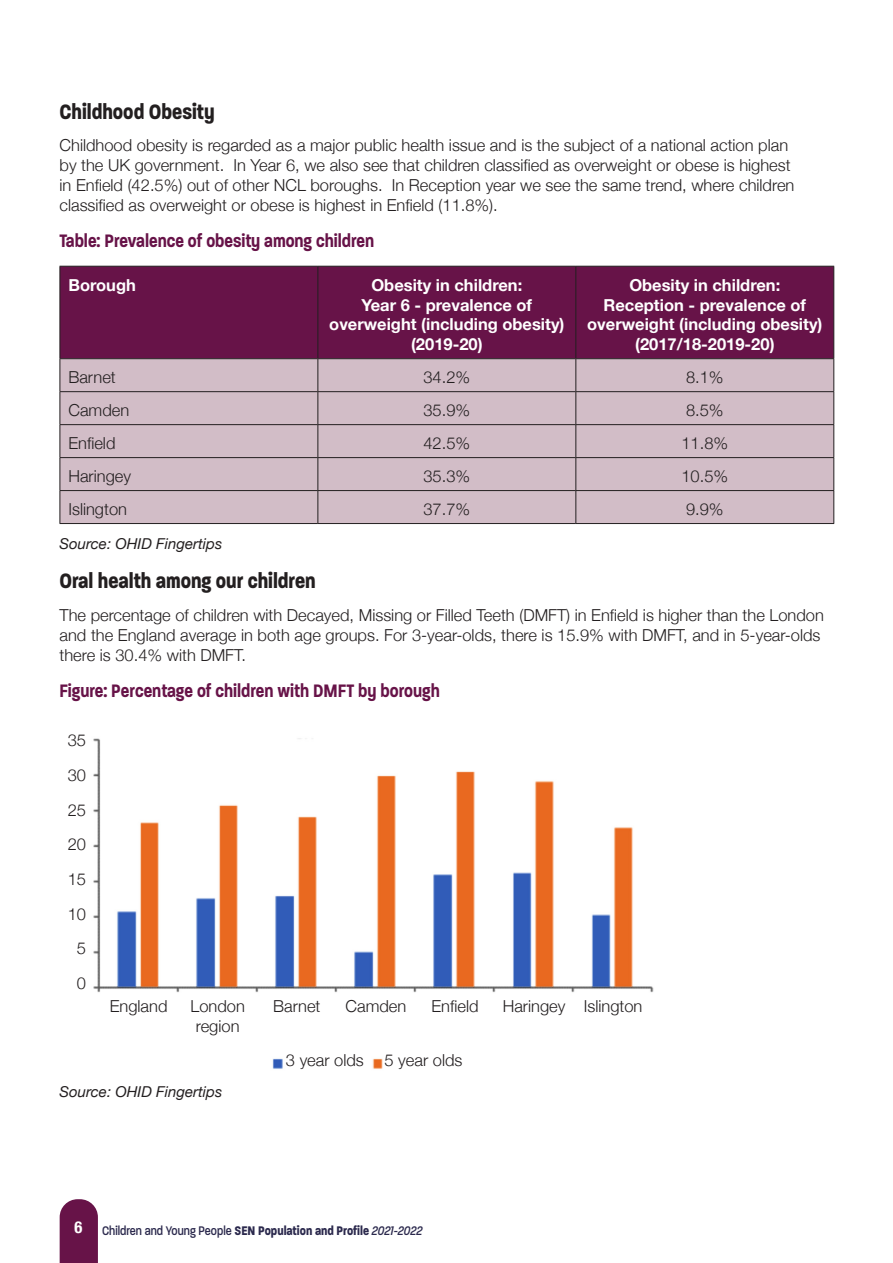
<style>
.page{position:relative;width:893px;height:1263px;background:#fff}
.page>*{position:absolute;margin:0;border:0;box-sizing:border-box;transform-origin:0 0}
.Subhead_2{font:700 22.5px "Paralucent Condensed";color:#231f20}
.Subhead_3_figures_ta{font:600 19.5px "Paralucent Condensed";color:#671348}
.Body_copy{font:300 16.5px/19.8px "Helvetica Neue";color:#231f20}
.Body_copy-2{font:700 16.5px/19.8px "Helvetica Neue";color:#fff;text-align:center}
.italic_caption{font:italic 15px "Helvetica Neue";color:#231f20}
.t1{font:700 13.5px "Paralucent Condensed";color:#2b294d}
.s1{font-weight:500}
.s2{font-weight:500;font-style:italic}
</style>
<div class="page">
<div style="left:61px;top:267px;width:772px;height:91px;background:#671348"></div>
<div style="left:61px;top:359px;width:772px;height:164px;background:#d2bdc7"></div>
<hr style="left:60px;top:266px;width:258px;height:1px;background:#231f20">
<hr style="left:60px;top:267px;width:1px;height:91px;background:#231f20">
<hr style="left:318px;top:266px;width:258px;height:1px;background:#231f20">
<hr style="left:317px;top:267px;width:1px;height:91px;background:#231f20">
<hr style="left:576px;top:266px;width:258px;height:1px;background:#231f20">
<hr style="left:575px;top:267px;width:1px;height:91px;background:#231f20">
<hr style="left:833px;top:267px;width:1px;height:91px;background:#231f20">
<hr style="left:60px;top:358px;width:258px;height:1px;background:#231f20">
<hr style="left:60px;top:359px;width:1px;height:32px;background:#231f20">
<hr style="left:318px;top:358px;width:258px;height:1px;background:#231f20">
<hr style="left:317px;top:359px;width:1px;height:32px;background:#231f20">
<hr style="left:576px;top:358px;width:258px;height:1px;background:#231f20">
<hr style="left:575px;top:359px;width:1px;height:32px;background:#231f20">
<hr style="left:833px;top:359px;width:1px;height:32px;background:#231f20">
<hr style="left:60px;top:391px;width:258px;height:1px;background:#231f20">
<hr style="left:60px;top:392px;width:1px;height:32px;background:#231f20">
<hr style="left:318px;top:391px;width:258px;height:1px;background:#231f20">
<hr style="left:317px;top:392px;width:1px;height:32px;background:#231f20">
<hr style="left:576px;top:391px;width:258px;height:1px;background:#231f20">
<hr style="left:575px;top:392px;width:1px;height:32px;background:#231f20">
<hr style="left:833px;top:392px;width:1px;height:32px;background:#231f20">
<hr style="left:60px;top:424px;width:258px;height:1px;background:#231f20">
<hr style="left:60px;top:425px;width:1px;height:32px;background:#231f20">
<hr style="left:318px;top:424px;width:258px;height:1px;background:#231f20">
<hr style="left:317px;top:425px;width:1px;height:32px;background:#231f20">
<hr style="left:576px;top:424px;width:258px;height:1px;background:#231f20">
<hr style="left:575px;top:425px;width:1px;height:32px;background:#231f20">
<hr style="left:833px;top:425px;width:1px;height:32px;background:#231f20">
<hr style="left:60px;top:457px;width:258px;height:1px;background:#231f20">
<hr style="left:60px;top:458px;width:1px;height:32px;background:#231f20">
<hr style="left:318px;top:457px;width:258px;height:1px;background:#231f20">
<hr style="left:317px;top:458px;width:1px;height:32px;background:#231f20">
<hr style="left:576px;top:457px;width:258px;height:1px;background:#231f20">
<hr style="left:575px;top:458px;width:1px;height:32px;background:#231f20">
<hr style="left:833px;top:458px;width:1px;height:32px;background:#231f20">
<hr style="left:60px;top:490px;width:258px;height:1px;background:#231f20">
<hr style="left:60px;top:491px;width:1px;height:32px;background:#231f20">
<hr style="left:318px;top:490px;width:258px;height:1px;background:#231f20">
<hr style="left:317px;top:491px;width:1px;height:32px;background:#231f20">
<hr style="left:576px;top:490px;width:258px;height:1px;background:#231f20">
<hr style="left:575px;top:491px;width:1px;height:32px;background:#231f20">
<hr style="left:833px;top:491px;width:1px;height:32px;background:#231f20">
<hr style="left:60px;top:523px;width:258px;height:1px;background:#231f20">
<hr style="left:318px;top:523px;width:258px;height:1px;background:#231f20">
<hr style="left:576px;top:523px;width:258px;height:1px;background:#231f20">
<img style="left:93px;top:738px;width:561px;height:331px">
<svg style="left:60px;top:1199px;width:38px;height:64px;background:#702153"></svg>
<p class="Subhead_2" style="left:60px;top:98px;width:157px">Childhood Obesity</p>
<p class="Body_copy" style="left:60px;top:134px;width:736px">Childhood obesity is regarded as a major public health issue and is the subject of a national action plan by the UK government. In Year 6, we also see that children classified as overweight or obese is highest in Enfield (42.5%) out of other NCL boroughs. In Reception year we see the same trend, where children classified as overweight or obese is highest in Enfield (11.8%).</p>
<p class="Subhead_3_figures_ta" style="left:60px;top:229px;width:316px">Table: Prevalence of obesity among children</p>
<p class="Body_copy-2" style="left:68px;top:275px;width:69px">Borough</p>
<p class="Body_copy-2" style="left:371px;top:275px;width:152px">Obesity in children:</p>
<p class="Body_copy-2" style="left:329px;top:295px;width:237px">Year 6 - prevalence of overweight (including obesity) (2019-20)</p>
<p class="Body_copy-2" style="left:629px;top:275px;width:152px">Obesity in children:</p>
<p class="Body_copy-2" style="left:587px;top:295px;width:237px">Reception - prevalence of overweight (including obesity) (2017/18-2019-20)</p>
<p class="Body_copy" style="left:68px;top:366px;width:49px">Barnet</p>
<p class="Body_copy" style="left:423px;top:366px;width:48px">34.2%</p>
<p class="Body_copy" style="left:686px;top:366px;width:39px">8.1%</p>
<p class="Body_copy" style="left:68px;top:399px;width:62px">Camden</p>
<p class="Body_copy" style="left:423px;top:399px;width:48px">35.9%</p>
<p class="Body_copy" style="left:686px;top:399px;width:39px">8.5%</p>
<p class="Body_copy" style="left:68px;top:432px;width:49px">Enfield</p>
<p class="Body_copy" style="left:423px;top:432px;width:48px">42.5%</p>
<p class="Body_copy" style="left:681px;top:432px;width:48px">11.8%</p>
<p class="Body_copy" style="left:68px;top:465px;width:64px">Haringey</p>
<p class="Body_copy" style="left:423px;top:465px;width:48px">35.3%</p>
<p class="Body_copy" style="left:681px;top:465px;width:48px">10.5%</p>
<p class="Body_copy" style="left:68px;top:498px;width:60px">Islington</p>
<p class="Body_copy" style="left:423px;top:498px;width:48px">37.7%</p>
<p class="Body_copy" style="left:686px;top:498px;width:39px">9.9%</p>
<p class="italic_caption" style="left:60px;top:532px;width:164px">Source: OHID Fingertips</p>
<p class="Subhead_2" style="left:60px;top:568px;width:258px">Oral health among our children</p>
<p class="Body_copy" style="left:60px;top:604px;width:766px">The percentage of children with Decayed, Missing or Filled Teeth (DMFT) in Enfield is higher than the London and the England average in both age groups. For 3-year-olds, there is 15.9% with DMFT, and in 5-year-olds there is 30.4% with DMFT.</p>
<p class="Subhead_3_figures_ta" style="left:60px;top:679px;width:382px">Figure: Percentage of children with DMFT by borough</p>
<p class="Body_copy" style="left:68px;top:729px;width:20px">35</p>
<p class="Body_copy" style="left:68px;top:764px;width:20px">30</p>
<p class="Body_copy" style="left:68px;top:799px;width:20px">25</p>
<p class="Body_copy" style="left:68px;top:833px;width:20px">20</p>
<p class="Body_copy" style="left:68px;top:868px;width:20px">15</p>
<p class="Body_copy" style="left:68px;top:903px;width:20px">10</p>
<p class="Body_copy" style="left:77px;top:937px;width:11px">5</p>
<p class="Body_copy" style="left:77px;top:972px;width:11px">0</p>
<p class="Body_copy" style="left:110px;top:995px;width:59px">England</p>
<p class="Body_copy" style="left:191px;top:995px;width:56px">London</p>
<p class="Body_copy" style="left:196px;top:1015px;width:45px">region</p>
<p class="italic_caption" style="left:60px;top:1080px;width:164px">Source: OHID Fingertips</p>
<p class="Body_copy" style="left:273px;top:995px;width:49px">Barnet</p>
<p class="Body_copy" style="left:345px;top:995px;width:62px">Camden</p>
<p class="Body_copy" style="left:431px;top:995px;width:49px">Enfield</p>
<p class="Body_copy" style="left:503px;top:995px;width:64px">Haringey</p>
<p class="Body_copy" style="left:584px;top:995px;width:60px">Islington</p>
<p class="Body_copy" style="left:286px;top:1049px;width:79px">3 year olds</p>
<p class="Body_copy" style="left:385px;top:1049px;width:79px">5 year olds</p>
<p class="t1" style="left:74px;top:1222px;width:350px"><sup>6</sup> <span class="s1">Children and Young People</span> SEN Population and Profile <span class="s2">2021-2022</span></p>
</div>
